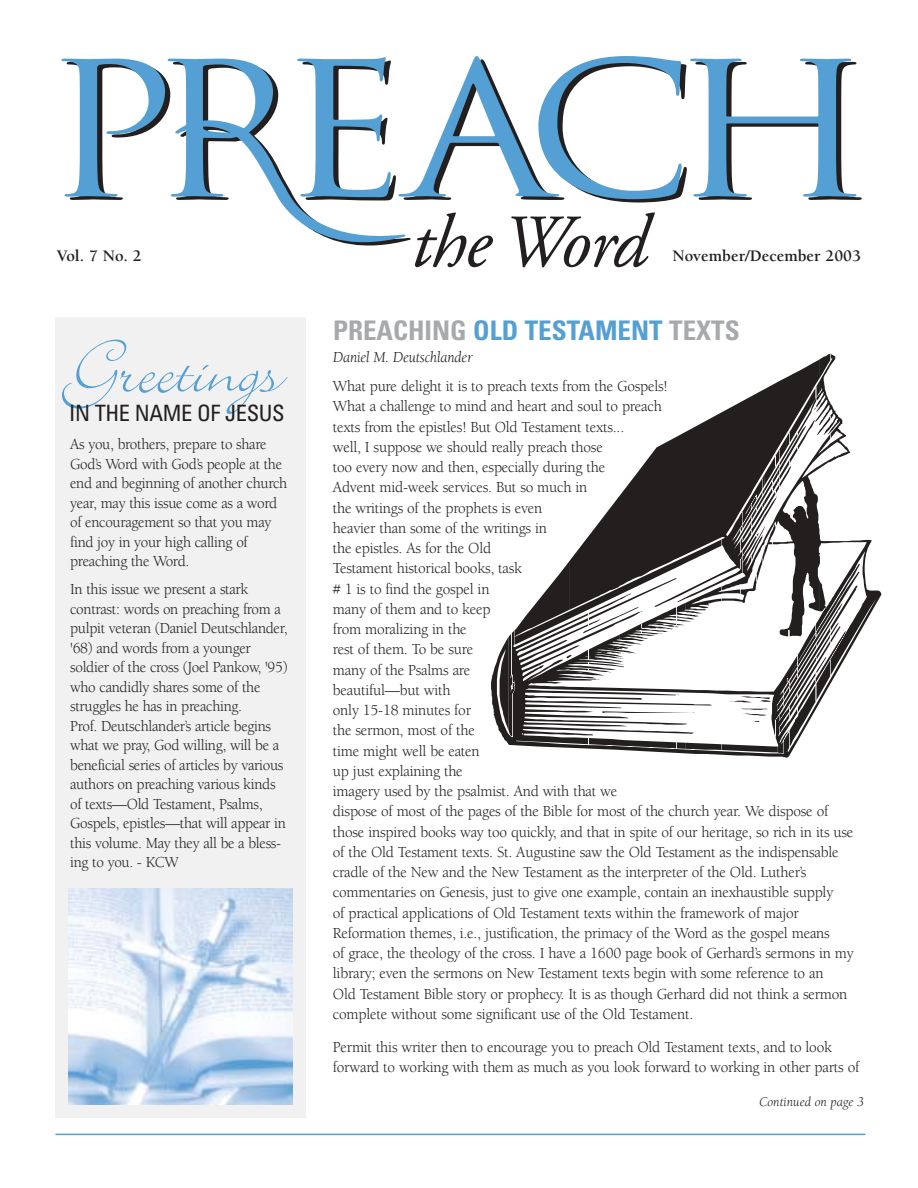
<style>
.page{position:relative;width:918px;height:1188px;background:#fff}
.page>*{position:absolute;margin:0;border:0;box-sizing:border-box;transform-origin:0 0}
.t1{font:82.5px "Bickley Script Plain";letter-spacing:-.015em;color:#549fd4}
.t2{font:700 condensed 27px "Univers";color:#a7a9ac}
.t3{font:condensed 22.5px "Univers";letter-spacing:-.02em;color:#231f1f}
.t4{font:700 16.5px "Berkeley";color:#231f1f}
.t5{font:15.75px/20.2px "Berkeley";letter-spacing:-.015em;color:#231f1f}
.t6{font:15.75px/19.5px "Berkeley";letter-spacing:-.015em;color:#231f1f;scale:.96 1}
.t7{font:italic 15.75px "Berkeley";letter-spacing:-.015em;color:#231f1f}
.t8{font:italic 13.5px "Berkeley";color:#231f1f}
.s1{color:#549fd4}
</style>
<div class="page">
<div style="left:55px;top:318px;width:251px;height:800px;background:#f1f1f2"></div>
<svg style="left:61px;top:56px;width:801px;height:211px"></svg>
<hr style="left:55px;top:1134px;width:810px;height:1px;background:#549fd4">
<img style="left:68px;top:889px;width:224px;height:216px">
<svg style="left:491px;top:353px;width:390px;height:405px"></svg>
<p class="t4" style="left:57px;top:250px;width:86px">Vol. 7 No. 2</p>
<p class="t4" style="left:673px;top:250px;width:190px">November/December 2003</p>
<h1 class="t1" style="left:69px;top:315px;width:214px">Greetings</h1>
<h3 class="t3" style="left:69px;top:405px;width:217px">IN THE NAME OF JESUS</h3>
<p class="t6" style="left:70px;top:436px;width:228px">As you, brothers, prepare to share<br>God’s Word with God’s people at the end and beginning of another church year, may this issue come as a word of encouragement so that you may find joy in your high calling of preaching the Word.</p>
<p class="t6" style="left:70px;top:581px;width:228px">In this issue we present a stark contrast: words on preaching from a pulpit veteran (Daniel Deutschlander, '68) and words from a younger soldier of the cross (Joel Pankow, '95) who candidly shares some of the struggles he has in preaching.<br>Prof. Deutschlander’s article begins what we pray, God willing, will be a beneficial series of articles by various authors on preaching various kinds of texts—Old Testament, Psalms, Gospels, epistles—that will appear in this volume. May they all be a bless&shy;ing to you. - KCW</p>
<h2 class="t2" style="left:333px;top:321px;width:408px">PREACHING <span class="s1">OLD TESTAMENT</span> TEXTS</h2>
<p class="t7" style="left:333px;top:351px;width:141px">Daniel M. Deutschlander</p>
<p class="t5" style="left:333px;top:377px;width:522px">What pure delight it is to preach texts from the Gospels!<br>What a challenge to mind and heart and soul to preach<br>texts from the epistles! But Old Testament texts...<br>well, I suppose we should really preach those<br>too every now and then, especially during the<br>Advent mid-week services. But so much in<br>the writings of the prophets is even<br>heavier than some of the writings in<br>the epistles. As for the Old<br>Testament historical books, task<br># 1 is to find the gospel in<br>many of them and to keep<br>from moralizing in the<br>rest of them. To be sure<br>many of the Psalms are<br>beautiful—but with<br>only 15-18 minutes for<br>the sermon, most of the<br>time might well be eaten<br>up just explaining the<br>imagery used by the psalmist. And with that we<br>dispose of most of the pages of the Bible for most of the church year. We dispose of those inspired books way too quickly, and that in spite of our heritage, so rich in its use of the Old Testament texts. St. Augustine saw the Old Testament as the indispensable cradle of the New and the New Testament as the interpreter of the Old. Luther’s commentaries on Genesis, just to give one example, contain an inexhaustible supply<br>of practical applications of Old Testament texts within the framework of major Reformation themes, i.e., justification, the primacy of the Word as the gospel means<br>of grace, the theology of the cross. I have a 1600 page book of Gerhard’s sermons in my library; even the sermons on New Testament texts begin with some reference to an<br>Old Testament Bible story or prophecy. It is as though Gerhard did not think a sermon complete without some significant use of the Old Testament.</p>
<p class="t5" style="left:333px;top:1038px;width:528px">Permit this writer then to encourage you to preach Old Testament texts, and to look forward to working with them as much as you look forward to working in other parts of</p>
<p class="t8" style="left:759px;top:1096px;width:106px">Continued on page 3</p>
</div>
